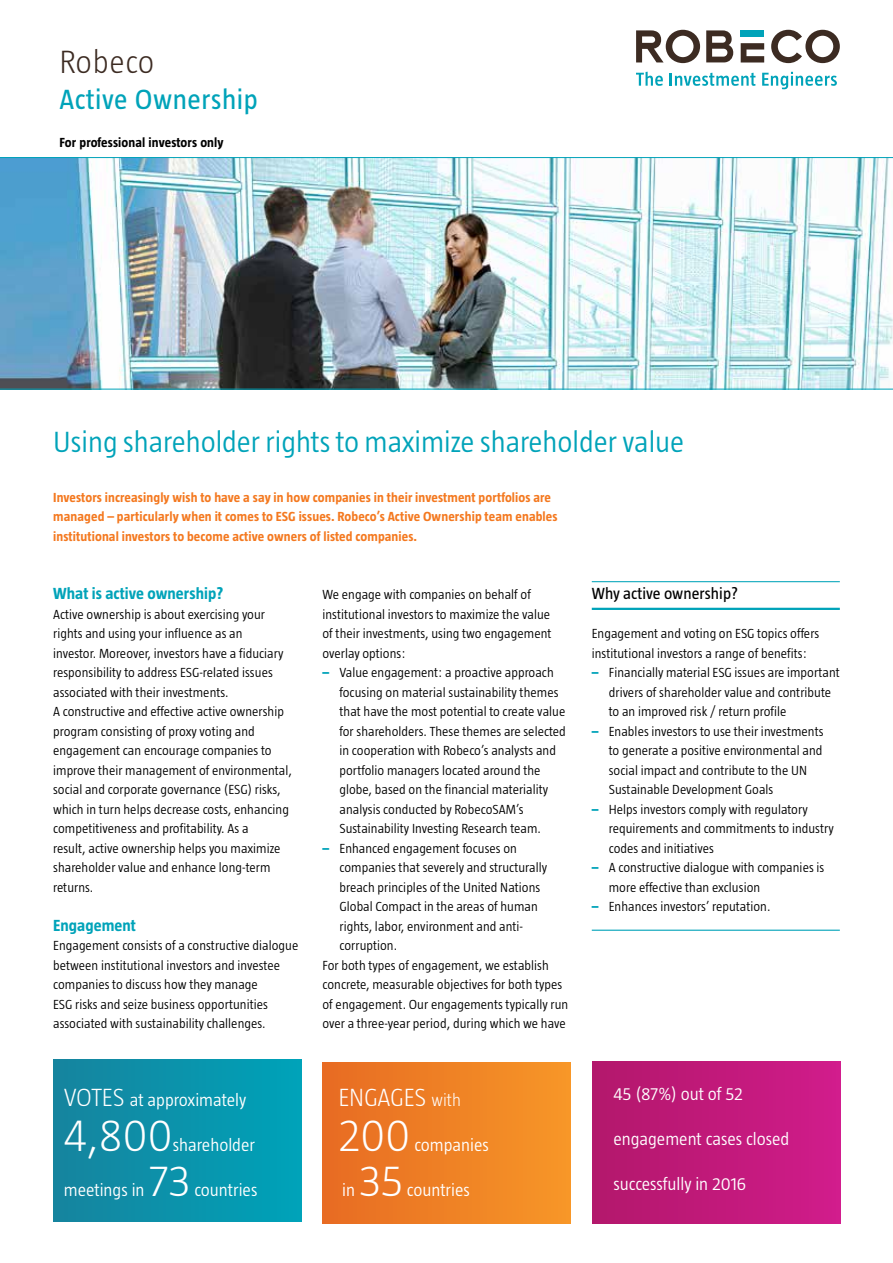
<style>
.page{position:relative;width:893px;height:1263px;background:#fff}
.page>*{position:absolute;margin:0;border:0;box-sizing:border-box;transform-origin:0 0}
.t1{font:300 45px "Taz";color:#fff}
.t2{font:300 33px "Taz";letter-spacing:.02em;color:#3c2b22}
.t3{font:300 30px "Taz";color:#00a3b9}
.t4{font:28.5px "Taz";letter-spacing:.02em;color:#00a3b9}
.t5{font:300 25.5px "Taz";letter-spacing:-.005em;color:#fff}
.t6{font:300 18px "Taz";color:#fff}
.t7{font:700 16.5px "Taz";letter-spacing:.005em;color:#00a3b9}
.t8{font:16.5px "Taz";letter-spacing:.005em;color:#000}
.t9{font:300 13.5px/19.5px "Taz";letter-spacing:.005em;color:#000}
.t10{font:700 13.5px/19.5px "Taz";letter-spacing:.01em;color:#f47920}
.t11{font:700 13.5px "Taz";letter-spacing:.01em;color:#000}
.s1{font-weight:800;color:#00a3b9}
.s2{font-size:25.5px}
.s3{font-size:18px}
</style>
<div class="page">
<img style="left:0;top:158px;width:893px;height:231px">
<div style="left:741px;top:30px;width:23px;height:7px;background:#00a3b9"></div>
<svg style="left:706px;top:30px;width:27px;height:32px"></svg>
<svg style="left:636px;top:30px;width:64px;height:33px"></svg>
<svg style="left:771px;top:30px;width:69px;height:33px"></svg>
<svg style="left:741px;top:43px;width:23px;height:20px"></svg>
<svg style="left:636px;top:72px;width:27px;height:14px"></svg>
<svg style="left:670px;top:73px;width:85px;height:13px"></svg>
<svg style="left:762px;top:72px;width:75px;height:17px"></svg>
<hr style="left:0;top:157px;width:893px;height:1px;background:#00a3b9">
<hr style="left:0;top:389px;width:893px;height:1px;background:#00a3b9">
<hr style="left:592px;top:581px;width:248px;height:1px;background:#00a3b9">
<hr style="left:592px;top:608px;width:248px;height:2px;background:#00a3b9">
<hr style="left:592px;top:930px;width:248px;height:1px;background:#00a3b9">
<div style="left:53px;top:1060px;width:248px;height:161px;background:linear-gradient(to right,#17839e,#00a2b9)"></div>
<div style="left:322px;top:1062px;width:248px;height:162px;background:linear-gradient(to right,#e76b23,#f79727)"></div>
<div style="left:592px;top:1062px;width:248px;height:161px;background:linear-gradient(to right,#b2176b,#d01c8b)"></div>
<h2 class="t2" style="left:60px;top:43px;width:96px">Robeco</h2>
<h3 class="t4" style="left:60px;top:84px;width:200px">Active Ownership</h3>
<p class="t11" style="left:60px;top:135px;width:166px">For professional investors only</p>
<h3 class="t3" style="left:53px;top:425px;width:632px">Using shareholder rights to maximize shareholder value</h3>
<p class="t10" style="left:53px;top:487px;width:506px">Investors increasingly wish to have a say in how companies in their investment portfolios are managed – particularly when it comes to ESG issues. Robeco’s Active Ownership team enables institutional investors to become active owners of listed companies.</p>
<p class="t7" style="left:53px;top:584px;width:172px">What is active ownership?</p>
<p class="t9" style="left:53px;top:604px;width:240px">Active ownership is about exercising your rights and using your influence as an<br>investor. Moreover, investors have a fiduciary responsibility to address ESG-related issues associated with their investments.<br>A constructive and effective active ownership program consisting of proxy voting and engagement can encourage companies to improve their management of environmental, social and corporate governance (ESG) risks, which in turn helps decrease costs, enhancing competitiveness and profitability. As a<br>result, active ownership helps you maximize shareholder value and enhance long-term returns.</p>
<p class="t7" style="left:53px;top:916px;width:84px">Engagement</p>
<p class="t9" style="left:53px;top:936px;width:247px">Engagement consists of a constructive dialogue between institutional investors and investee companies to discuss how they manage<br>ESG risks and seize business opportunities associated with sustainability challenges.</p>
<p class="t9" style="left:322px;top:585px;width:230px">We engage with companies on behalf of institutional investors to maximize the value of their investments, using two engagement overlay options:</p>
<p class="t9" style="left:339px;top:663px;width:228px;text-indent:-17px"><span class="s1">–</span> Value engagement: a proactive approach focusing on material sustainability themes that have the most potential to create value for shareholders. These themes are selected in cooperation with Robeco’s analysts and portfolio managers located around the globe, based on the financial materiality analysis conducted by RobecoSAM’s Sustainability Investing Research team.</p>
<p class="t9" style="left:322px;top:838px;width:196px"><span class="s1">–</span> Enhanced engagement focuses on</p>
<p class="t9" style="left:339px;top:858px;width:209px">companies that severely and structurally</p>
<p class="t9" style="left:339px;top:877px;width:202px">breach principles of the United Nations</p>
<p class="t9" style="left:339px;top:897px;width:200px">Global Compact in the areas of human</p>
<p class="t9" style="left:339px;top:916px;width:185px">rights, labor, environment and anti-</p>
<p class="t9" style="left:339px;top:936px;width:59px">corruption.</p>
<p class="t9" style="left:322px;top:955px;width:228px">For both types of engagement, we establish</p>
<p class="t9" style="left:322px;top:975px;width:241px">concrete, measurable objectives for both types</p>
<p class="t9" style="left:322px;top:994px;width:247px">of engagement. Our engagements typically run</p>
<p class="t9" style="left:322px;top:1014px;width:245px">over a three-year period, during which we have</p>
<p class="t8" style="left:592px;top:584px;width:148px">Why active ownership?</p>
<p class="t9" style="left:592px;top:624px;width:229px">Engagement and voting on ESG topics offers institutional investors a range of benefits:</p>
<p class="t9" style="left:609px;top:663px;width:232px;text-indent:-17px"><span class="s1">–</span> Financially material ESG issues are important drivers of shareholder value and contribute to an improved risk / return profile</p>
<p class="t9" style="left:609px;top:721px;width:216px;text-indent:-17px"><span class="s1">–</span> Enables investors to use their investments to generate a positive environmental and social impact and contribute to the UN Sustainable Development Goals</p>
<p class="t9" style="left:609px;top:799px;width:226px;text-indent:-17px"><span class="s1">–</span> Helps investors comply with regulatory requirements and commitments to industry codes and initiatives</p>
<p class="t9" style="left:609px;top:858px;width:217px;text-indent:-17px"><span class="s1">–</span> A constructive dialogue with companies is more effective than exclusion</p>
<p class="t9" style="left:592px;top:897px;width:180px"><span class="s1">–</span> Enhances investors’ reputation.</p>
<h3 class="t6" style="left:64px;top:1090px;width:184px"><span class="s2">VOTES</span> at approximately</h3>
<h1 class="t1" style="left:64px;top:1110px;width:110px">4,800</h1>
<h3 class="t6" style="left:173px;top:1135px;width:84px">shareholder</h3>
<h3 class="t5" style="left:338px;top:1083px;width:124px">ENGAGES <span class="s3">with</span></h3>
<h1 class="t1" style="left:338px;top:1110px;width:73px">200</h1>
<h3 class="t6" style="left:414px;top:1134px;width:76px">companies</h3>
<h1 class="t1" style="left:148px;top:1155px;width:44px">73</h1>
<h3 class="t6" style="left:64px;top:1180px;width:82px">meetings in</h3>
<h3 class="t6" style="left:194px;top:1180px;width:65px">countries</h3>
<h1 class="t1" style="left:359px;top:1155px;width:46px">35</h1>
<h3 class="t6" style="left:342px;top:1179px;width:14px">in</h3>
<h3 class="t6" style="left:407px;top:1179px;width:65px">countries</h3>
<h3 class="t6" style="left:613px;top:1084px;width:131px">45 (87%) out of 52</h3>
<h3 class="t6" style="left:613px;top:1129px;width:177px">engagement cases closed</h3>
<h3 class="t6" style="left:613px;top:1174px;width:134px">successfully in 2016</h3>
</div>
